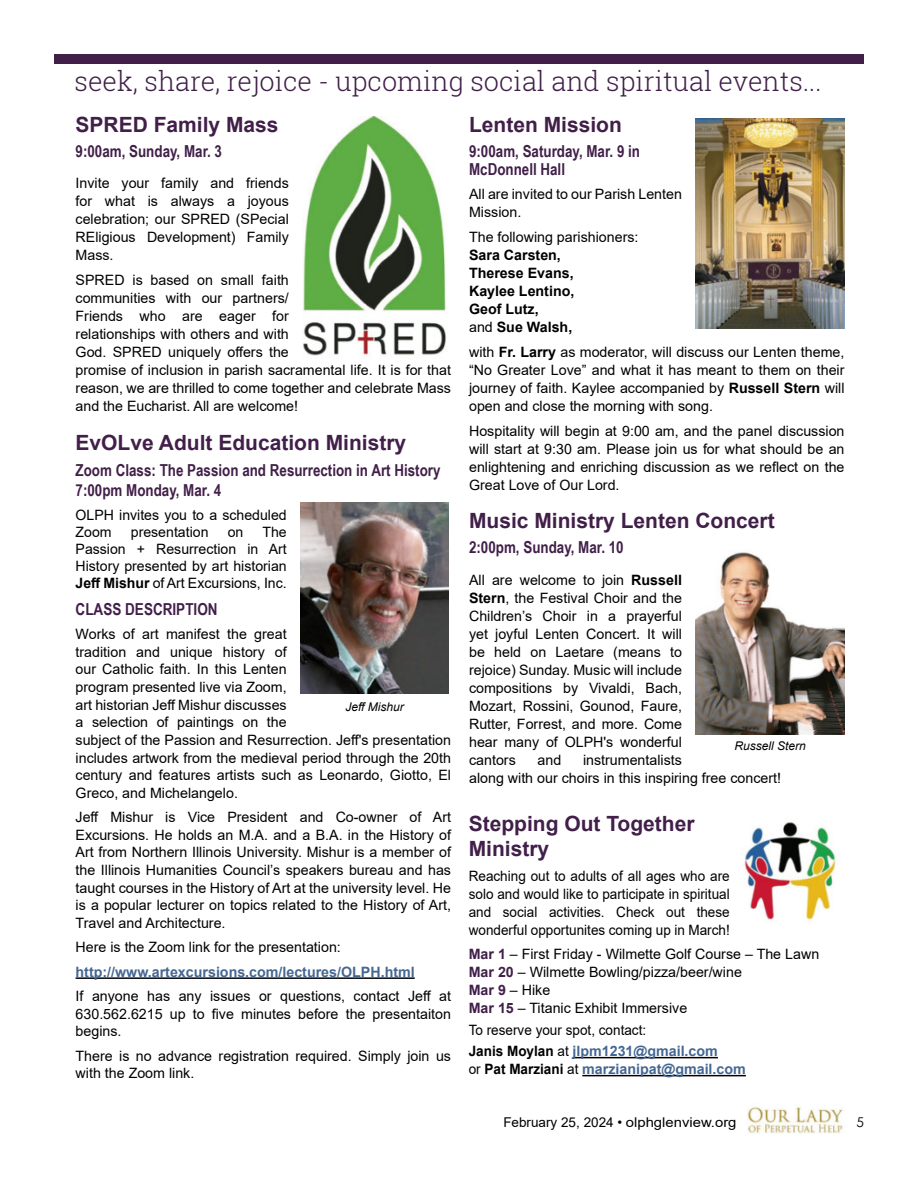
<style>
.page{position:relative;width:918px;height:1188px;background:#fff}
.page>*{position:absolute;margin:0;border:0;box-sizing:border-box;transform-origin:0 0}
.t1{font:300 27px "Roboto Slab";color:#411f49}
.t2{font:700 21px/25.2px "Sklllg Arial";color:#411f49}
.t3{font:700 16.5px/19.8px "Arial Narrow";color:#411f49}
.t4{font:14.25px/18px "Hbxypq Arial";color:#000;text-align:justify}
.t5{font:14.25px/18px "Brhhpv Arial";color:#000}
.t6{font:14.25px/18px "Hbxypq Arial";color:#000;text-align:justify;scale:.95 1}
.t7{font:700 14.25px/18px "Sklllg Arial";color:#456793}
.t8{font:700 14.25px/18px "Sklllg Arial";color:#000}
.t9{font:13.5px "Hbxypq Arial";color:#000}
.t10{font:13.5px "Century Gothic";color:#000}
.t11{font:italic 12px "Fngrry Arial";color:#000}
.t12{font:italic 12px "Pqtkkn Arial";color:#000}
.s1{font-family:"Brhhpv Arial";font-weight:400}
.s2{font-family:"Brhhpv Arial"}
.s3{font-family:"Sklllg Arial";font-weight:700}
.s4{font-family:"Mmctsv Arial";font-weight:700}
.s5{font-family:"Sklllg Arial";font-weight:700;color:#411f49}
.s6{color:#000}
.s7{font-family:"Brhhpv Arial";font-weight:400;color:#000}
</style>
<div class="page">
<div style="left:54px;top:54px;width:810px;height:9px;background:#411f49"></div>
<img style="left:748px;top:1107px;width:95px;height:27px">
<hr style="left:76px;top:977px;width:339px;height:2px;background:#000">
<img style="left:696px;top:119px;width:148px;height:209px">
<hr style="left:573px;top:1057px;width:145px;height:1px;background:#000">
<hr style="left:582px;top:1075px;width:164px;height:1px;background:#000">
<img style="left:302px;top:117px;width:144px;height:239px">
<img style="left:300px;top:503px;width:149px;height:191px">
<img style="left:696px;top:552px;width:148px;height:182px">
<img style="left:743px;top:822px;width:95px;height:98px">
<h1 class="t1" style="left:75px;top:63px;width:749px">seek, share, rejoice - upcoming social and spiritual events...</h1>
<h2 class="t2" style="left:76px;top:112px;width:205px">SPRED Family Mass</h2>
<p class="t3" style="left:76px;top:140px;width:148px">9:00am, Sunday, Mar. 3</p>
<p class="t4" style="left:76px;top:174px;width:215px">Invite your family and friends for what is always a joyous celebration; our SPRED (SPecial REligious Development) Family Mass.</p>
<p class="t4" style="left:76px;top:271px;width:215px">SPRED is based on small faith communities with our partners/ Friends who are eager for</p>
<p class="t5" style="left:76px;top:325px;width:215px">relationships with others and with</p>
<p class="t4" style="left:76px;top:343px;width:377px;text-align:left">God. SPRED uniquely offers the<br>promise of inclusion in parish sacramental life. It is for that reason, we are thrilled to come together and celebrate Mass and the Eucharist. All are welcome!</p>
<h2 class="t2" style="left:76px;top:430px;width:332px">EvOLve Adult Education Ministry</h2>
<p class="t3" style="left:76px;top:460px;width:366px">Zoom Class: The Passion and Resurrection in Art History<br>7:00pm Monday, Mar. 4</p>
<p class="t4" style="left:76px;top:506px;width:213px;line-height:17.1px">OLPH invites you to a scheduled<br>Zoom</p>
<h2 class="t2" style="left:469px;top:112px;width:154px">Lenten Mission</h2>
<p class="t3" style="left:469px;top:141px;width:173px;line-height:18px">9:00am, Saturday, Mar. 9 in<br>McDonnell Hall</p>
<p class="t5" style="left:469px;top:185px;width:214px">All are invited to our Parish Lenten</p>
<p class="t4" style="left:469px;top:200px;width:171px;line-height:24.8px">Mission.<br>The following parishioners:</p>
<p class="t8" style="left:469px;top:246px;width:107px">Sara Carsten,<br>Therese Evans,<br>Kaylee Lentino,<br>Geof Lutz,<br><span class="s1">and</span> Sue Walsh,</p>
<p class="t4" style="left:469px;top:343px;width:377px"><span class="s2">with</span> <span class="s3">Fr. Larry</span> as moderator, will discuss our Lenten theme, “No Greater Love” and what it has meant to them on their journey of faith. Kaylee accompanied by <span class="s3">Russell Stern</span> <span class="s2">will </span>open and close the morning with song.</p>
<p class="t4" style="left:469px;top:422px;width:377px">Hospitality will begin at 9:00 am, and the panel discussion will start at 9:30 am. Please join us for what should be an enlightening and enriching discussion as we reflect on the</p>
<p class="t5" style="left:469px;top:476px;width:152px">Great Love of Our Lord.</p>
<h2 class="t2" style="left:469px;top:509px;width:307px">Music Ministry Lenten Concert</h2>
<p class="t3" style="left:469px;top:537px;width:156px">2:00pm, Sunday, Mar. 10</p>
<p class="t4" style="left:469px;top:571px;width:214px">All are welcome to join <span class="s3">Russell</span></p>
<p class="t5" style="left:469px;top:589px;width:214px"><span class="s3">Stern</span>, the Festival Choir and the<br>Children’s Choir in a prayerful</p>
<p class="t4" style="left:469px;top:625px;width:214px">yet joyful Lenten Concert. It will be held on Laetare (means to rejoice) Sunday. Music will include compositions by Vivaldi, Bach, Mozart, Rossini, Gounod, Faure, Rutter, Forrest, and more. Come hear many of OLPH's wonderful cantors</p>
<p class="t4" style="left:76px;top:523px;width:213px;line-height:17.1px;text-align:right">The<br>Passion + Resurrection in Art</p>
<p class="t5" style="left:76px;top:557px;width:213px">History presented by art historian</p>
<p class="t4" style="left:76px;top:574px;width:213px"><span class="s4">Jeff Mishur</span> of Art Excursions, Inc.</p>
<p class="t3" style="left:76px;top:598px;width:144px">CLASS DESCRIPTION</p>
<p class="t4" style="left:76px;top:625px;width:213px">Works of art manifest the great</p>
<p class="t5" style="left:76px;top:643px;width:213px">tradition and unique history of</p>
<p class="t4" style="left:76px;top:660px;width:377px;text-align:left">our Catholic faith. In this Lenten<br>program presented live via Zoom,<br>art historian Jeff Mishur discusses<br>a selection of paintings on the<br>subject of the Passion and Resurrection. Jeff's presentation includes artwork from the medieval period through the 20th century and features artists such as Leonardo, Giotto, El Greco, and Michelangelo.</p>
<p class="t4" style="left:76px;top:808px;width:377px">Jeff Mishur is Vice President and Co-owner of Art Excursions. He holds an M.A. and a B.A. in the History of Art from Northern Illinois University. Mishur is a member of the Illinois Humanities Council’s speakers bureau and has taught courses in the History of Art at the university level. He is a popular lecturer on topics related to the History of Art, Travel and Architecture.</p>
<p class="t4" style="left:76px;top:938px;width:267px">Here is the Zoom link for the presentation:</p>
<p class="t7" style="left:76px;top:963px;width:341px">http://www.artexcursions.com/lectures/OLPH.html</p>
<p class="t4" style="left:76px;top:987px;width:377px">If anyone has any issues or questions, contact Jeff at 630.562.6215 up to five minutes before the presentaiton begins.</p>
<p class="t4" style="left:76px;top:1047px;width:377px">There is no advance registration required. Simply join us with the Zoom link.</p>
<p class="t4" style="left:131px;top:523px;width:79px">presentation</p>
<p class="t4" style="left:228px;top:523px;width:17px">on</p>
<p class="t12" style="left:346px;top:699px;width:60px">Jeff Mishur</p>
<p class="t11" style="left:734px;top:738px;width:73px">Russell Stern</p>
<p class="t4" style="left:469px;top:751px;width:314px;text-indent:114px">instrumentalists<br>along with our choirs in this inspiring free concert!</p>
<h2 class="t2" style="left:469px;top:811px;width:227px">Stepping Out Together<br>Ministry</h2>
<p class="t6" style="left:469px;top:867px;width:276px">Reaching out to adults of all ages who are solo and would like to participate in spiritual and social activities. Check out these wonderful opportunites coming up in March!</p>
<p class="t4" style="left:469px;top:945px;width:352px;text-align:left"><span class="s5">Mar 1</span> – First Friday - Wilmette Golf Course – The Lawn <span class="s5">Mar 20</span> – Wilmette Bowling/pizza/beer/wine<br><span class="s5">Mar 9</span> – Hike<br><span class="s5">Mar 15</span> – Titanic Exhibit Immersive</p>
<p class="t6" style="left:469px;top:1021px;width:188px">To reserve your spot, contact:</p>
<p class="t7" style="left:469px;top:1042px;width:279px"><span class="s6">Janis Moylan</span> <span class="s7">at</span> jlpm1231@gmail.com<br><span class="s7">or</span> <span class="s6">Pat Marziani</span> <span class="s7">at</span> marzianipat@gmail.com</p>
<p class="t4" style="left:538px;top:751px;width:25px">and</p>
<p class="t9" style="left:503px;top:1113px;width:235px">February 25, 2024 • olphglenview.org</p>
<p class="t10" style="left:857px;top:1113px;width:9px">5</p>
</div>
